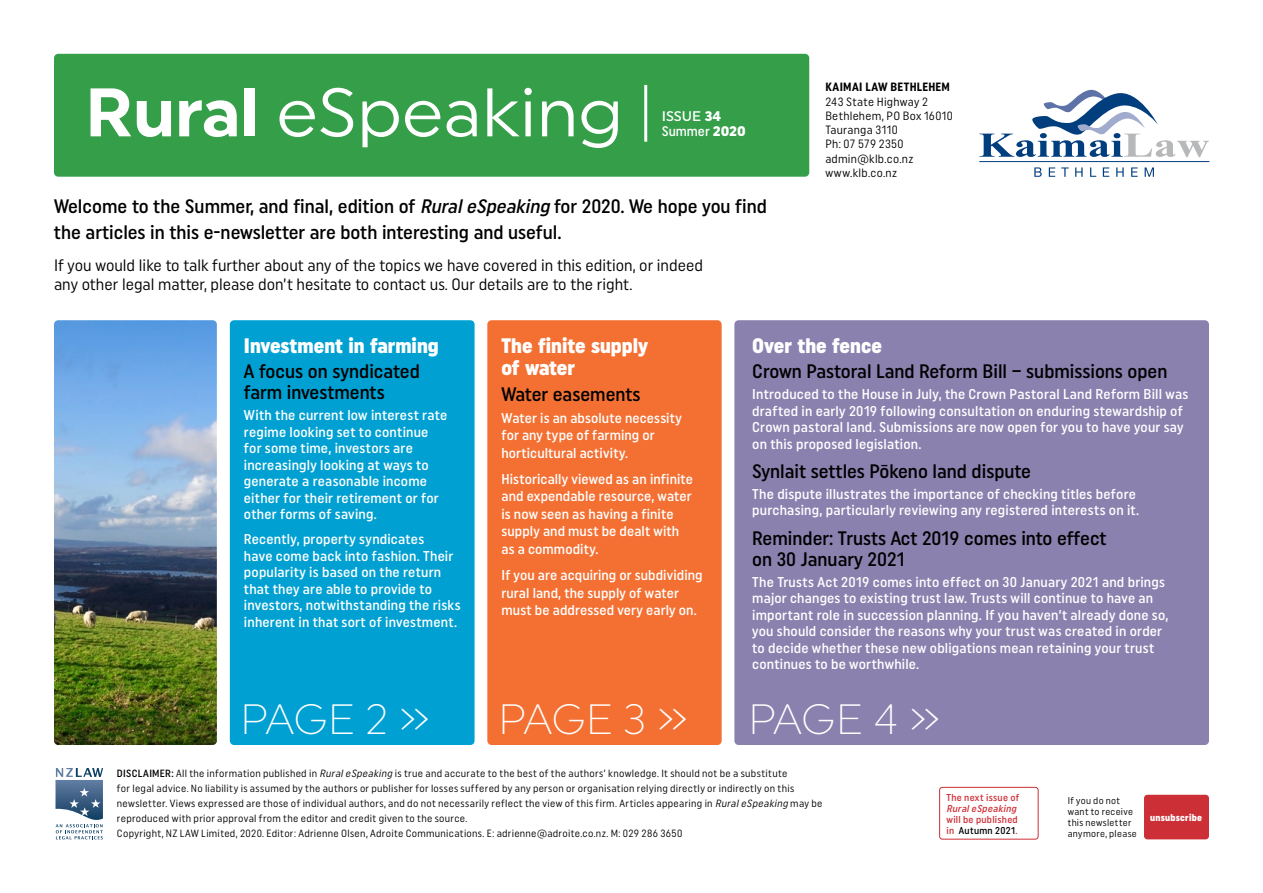
<style>
.page{position:relative;width:1263px;height:893px;background:#fff}
.page>*{position:absolute;margin:0;border:0;box-sizing:border-box;transform-origin:0 0}
.t1{font:68.55px "Uniform";color:#fff}
.t2{font:300 42.3px "Uniform";letter-spacing:-.02em;color:#fff}
.t3{font:900 21px/22.5px "Uniform Condensed";color:#fff}
.t4{font:500 19.5px/21px "Uniform Condensed";color:#000}
.t5{font:16.5px/19.5px "Uniform Condensed";color:#000}
.t6{font:500 14.25px/16.5px "Uniform Condensed";letter-spacing:.015em;color:#fff}
.t7{font:500 13.95px "Uniform Condensed";color:#fff}
.t8{font:500 13.95px "Uniform";color:#fff}
.t9{font:12px/14.2px "Uniform Condensed";letter-spacing:.02em;color:#000}
.t10{font:700 12px "Uniform Condensed";letter-spacing:.03em;color:#000}
.t11{font:10.5px/15px "Uniform Condensed";letter-spacing:.025em;color:#000}
.t12{font:500 10.05px/10.9px "Uniform Condensed";letter-spacing:.03em;color:#cd2f36}
.t13{font:italic 500 10.05px "Uniform Condensed";color:#cd2f36}
.t14{font:9.75px/11.1px "Uniform Condensed";letter-spacing:.03em;color:#000}
.t15{font:900 9.75px "Uniform Condensed";letter-spacing:.025em;color:#fff}
.s1{font-weight:700}
.s2{font-weight:900}
.s3{font-family:"Uniform";font-weight:900}
.s4{font-style:italic}
.s5{font-weight:500}
.s6{color:#000}
</style>
<div class="page">
<img style="left:54px;top:320px;width:163px;height:425px">
<div style="left:1144px;top:795px;width:65px;height:44px;background:#cd2f36;border-radius:3px"></div>
<div style="left:734px;top:320px;width:475px;height:425px;background:#8a81af;border-radius:4px"></div>
<div style="left:487px;top:320px;width:235px;height:425px;background:#f37032;border-radius:4px"></div>
<div style="left:230px;top:320px;width:245px;height:425px;background:#00a0d2;border-radius:4px"></div>
<svg style="left:55px;top:768px;width:48px;height:71px"></svg>
<div style="left:939px;top:787px;width:99px;height:52px;border:1px solid #cd2f36;border-radius:3px"></div>
<div style="left:54px;top:54px;width:755px;height:123px;background:#349e49;border-radius:4px"></div>
<hr style="left:644px;top:85px;width:3px;height:57px;background:#fff">
<hr style="left:979px;top:161px;width:230px;height:1px;background:#003e7e">
<svg style="left:1034px;top:167px;width:120px;height:10px"></svg>
<svg style="left:979px;top:89px;width:230px;height:68px"></svg>
<h1 class="t1" style="left:85px;top:71px;width:540px"><span class="s1">Rural</span> eSpeaking</h1>
<p class="t8" style="left:662px;top:108px;width:61px">ISSUE <span class="s2">34</span></p>
<p class="t7" style="left:662px;top:123px;width:86px">Summer <span class="s3">2020</span></p>
<h3 class="t4" style="left:54px;top:193px;width:714px;line-height:25.5px">Welcome to the Summer, and final, edition of <span class="s4">RuraleSpeaking</span> for 2020. We hope you find the articles in this e-newsletter are both interesting and useful.</h3>
<p class="t5" style="left:54px;top:255px;width:650px">If you would like to talk further about any of the topics we have covered in this edition, or indeed any other legal matter, please don’t hesitate to contact us. Our details are to the right.</p>
<p class="t10" style="left:825px;top:80px;width:126px">KAIMAI LAW BETHLEHEM</p>
<p class="t9" style="left:825px;top:94px;width:129px">243 State Highway 2<br>Bethlehem, PO Box 16010<br>Tauranga 3110<br>Ph: 07 579 2350 admin@klb.co.nz www.klb.co.nz</p>
<h3 class="t3" style="left:244px;top:334px;width:196px">Investment in farming</h3>
<h3 class="t4" style="left:244px;top:361px;width:177px">A focus on syndicated farm investments</h3>
<p class="t6" style="left:244px;top:406px;width:205px">With the current low interest rate regime looking set to continue for some time, investors are increasingly looking at ways to generate a reasonable income either for their retirement or for other forms of saving.</p>
<p class="t6" style="left:244px;top:531px;width:218px">Recently, property syndicates<br>have come back into fashion. Their popularity is based on the return that they are able to provide to investors, notwithstanding the risks inherent in that sort of investment.</p>
<h3 class="t3" style="left:501px;top:334px;width:148px">The finite supply of water</h3>
<h3 class="t4" style="left:501px;top:383px;width:141px">Water easements</h3>
<p class="t6" style="left:501px;top:409px;width:182px;line-height:17.5px">Water is an absolute necessity for any type of farming or horticultural activity.</p>
<p class="t6" style="left:501px;top:470px;width:193px;line-height:17.5px">Historically viewed as an infinite and expendable resource, water is now seen as having a finite supply and must be dealt with as a commodity.</p>
<p class="t6" style="left:501px;top:566px;width:203px;line-height:17.5px">If you are acquiring or subdividing rural land, the supply of water must be addressed very early on.</p>
<h2 class="t2" style="left:240px;top:694px;width:191px">PAGE 2 »</h2>
<h2 class="t2" style="left:498px;top:694px;width:191px">PAGE 3 »</h2>
<h3 class="t3" style="left:752px;top:334px;width:131px">Over the fence</h3>
<h3 class="t4" style="left:752px;top:361px;width:417px">Crown Pastoral Land Reform Bill – submissions open</h3>
<p class="t6" style="left:752px;top:385px;width:438px">Introduced to the House in July, the Crown Pastoral Land Reform Bill was drafted in early 2019 following consultation on enduring stewardship of Crown pastoral land. Submissions are now open for you to have your say on this proposed legislation.</p>
<h3 class="t4" style="left:752px;top:460px;width:280px">Synlait settles Pōkeno land dispute</h3>
<p class="t6" style="left:752px;top:485px;width:389px">The dispute illustrates the importance of checking titles before purchasing, particularly reviewing any registered interests on it.</p>
<h3 class="t4" style="left:752px;top:527px;width:356px">Reminder: Trusts Act 2019 comes into effect on 30 January 2021</h3>
<p class="t6" style="left:752px;top:573px;width:418px">The Trusts Act 2019 comes into effect on 30 January 2021 and brings major changes to existing trust law. Trusts will continue to have an important role in succession planning. If you haven’t already done so, you should consider the reasons why your trust was created in order to decide whether these new obligations mean retaining your trust continues to be worthwhile.</p>
<h2 class="t2" style="left:748px;top:694px;width:194px">PAGE 4 »</h2>
<p class="t11" style="left:117px;top:766px;width:707px"><span class="s5">DISCLAIMER:</span> All the information published in <span class="s4">RuraleSpeaking</span>is true and accurate to the best of the authors’ knowledge. It should not be a substitute<br>for legal advice. No liability is assumed by the authors or publisher for losses suffered by any person or organisation relying directly or indirectly on this newsletter. Views expressed are those of individual authors, and do not necessarily reflect the view of this firm. Articles appearing in <span class="s4">RuraleSpeaking</span> may be reproduced with prior approval from the editor and credit given to the source.<br>Copyright, NZ LAW Limited, 2020. Editor: Adrienne Olsen, Adroite Communications. E: adrienne@adroite.co.nz. M: 029 286 3650</p>
<p class="t12" style="left:946px;top:791px;width:74px">The next issue of</p>
<p class="t13" style="left:946px;top:802px;width:74px">RuraleSpeaking</p>
<p class="t12" style="left:946px;top:813px;width:73px">will be published in <span class="s6">Autumn 2021</span>.</p>
<p class="t15" style="left:1150px;top:811px;width:53px">unsubscribe</p>
<p class="t14" style="left:1068px;top:795px;width:71px">If you do not want to receive this newsletter anymore, please</p>
</div>
